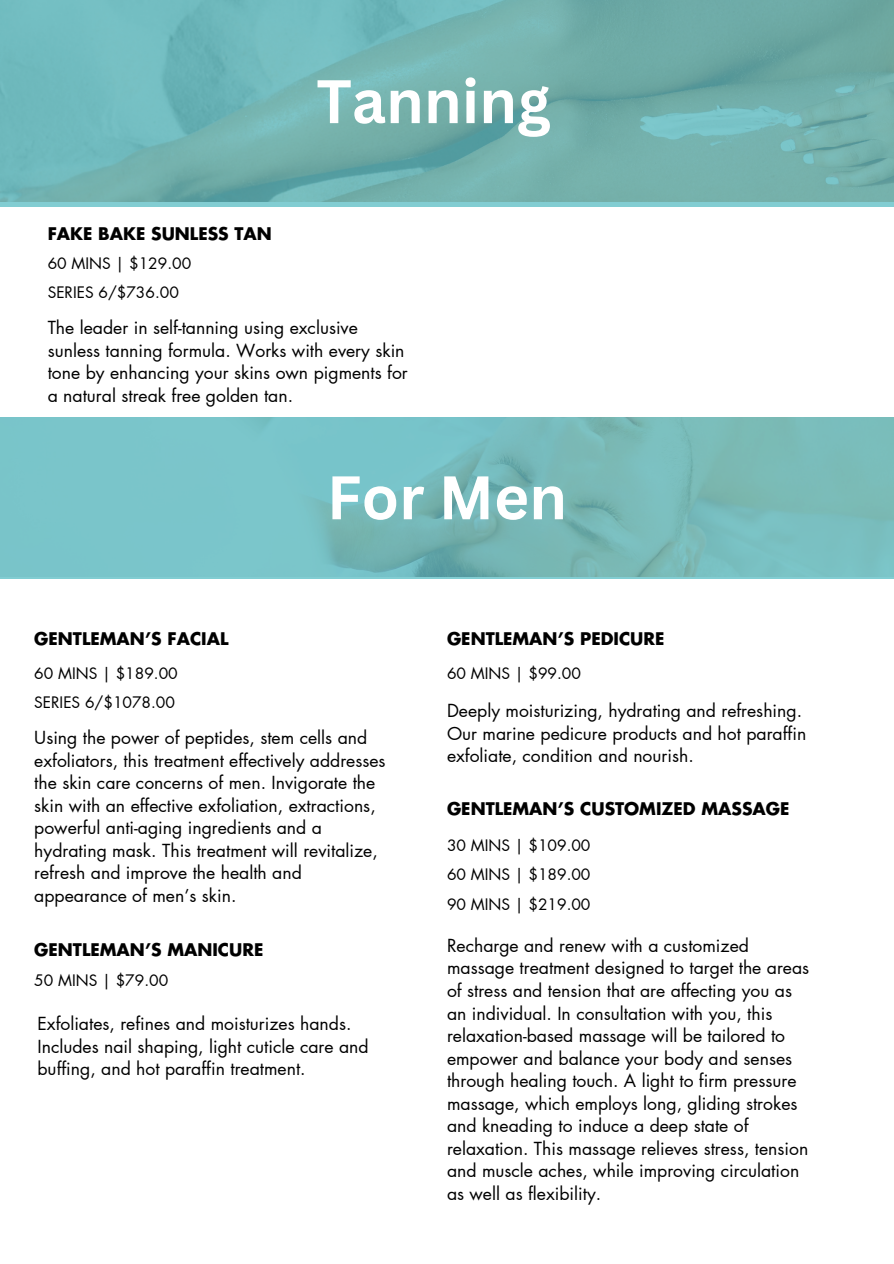
<style>
.page{position:relative;width:894px;height:1264px;background:#fff}
.page>*{position:absolute;margin:0;border:0;box-sizing:border-box;transform-origin:0 0}
.t1{font:700 60px "Canva Sans";color:#fff}
.t2{font:17.55px/22.5px "Futura LT Pro";color:#000}
.t3{font:700 16.95px "Futura LT Pro";color:#000}
.t4{font:15.45px "Futura LT Pro";color:#000}
</style>
<div class="page">
<svg style="left:0;top:0;width:893px;height:207px;background:#71b2b1"></svg>
<svg style="left:0;top:417px;width:893px;height:162px;background:#78bebf"></svg>
<h2 class="t3" style="left:48px;top:226px;width:225px">FAKE BAKE SUNLESS TAN</h2>
<p class="t4" style="left:48px;top:256px;width:145px">60 MINS | $129.00</p>
<p class="t4" style="left:48px;top:285px;width:133px">SERIES 6/$736.00</p>
<h3 class="t1" style="left:316px;top:59px;width:236px">Tanning</h3>
<p class="t2" style="left:48px;top:317px;width:361px">The leader in self-tanning using exclusive sunless tanning formula. Works with every skin tone by enhancing your skins own pigments for a natural streak free golden tan.</p>
<h2 class="t1" style="left:327px;top:455px;width:241px">For Men</h2>
<h2 class="t3" style="left:34px;top:631px;width:196px">GENTLEMAN’S FACIAL</h2>
<p class="t3" style="left:447px;top:631px;width:219px">GENTLEMAN’S PEDICURE</p>
<p class="t4" style="left:447px;top:666px;width:135px">60 MINS | $99.00</p>
<h3 class="t2" style="left:447px;top:700px;width:361px">Deeply moisturizing, hydrating and refreshing.<br>Our marine pedicure products and hot paraffin exfoliate, condition and nourish.</h3>
<p class="t4" style="left:34px;top:666px;width:145px">60 MINS | $189.00</p>
<h1 class="t4" style="left:34px;top:695px;width:142px">SERIES 6/$1078.00</h1>
<h1 class="t2" style="left:34px;top:727px;width:353px">Using the power of peptides, stem cells and exfoliators, this treatment effectively addresses the skin care concerns of men. Invigorate the skin with an effective exfoliation, extractions, powerful anti-aging ingredients and a hydrating mask. This treatment will revitalize, refresh and improve the health and appearance of men’s skin.</h1>
<p class="t3" style="left:447px;top:801px;width:344px">GENTLEMAN’S CUSTOMIZED MASSAGE</p>
<h2 class="t4" style="left:447px;top:838px;width:145px">30 MINS | $109.00</h2>
<p class="t4" style="left:447px;top:867px;width:145px">60 MINS | $189.00</p>
<p class="t4" style="left:447px;top:896px;width:145px">90 MINS | $219.00</p>
<p class="t3" style="left:34px;top:942px;width:230px">GENTLEMAN’S MANICURE</p>
<h3 class="t4" style="left:34px;top:973px;width:135px">50 MINS | $79.00</h3>
<h2 class="t2" style="left:37px;top:1013px;width:332px">Exfoliates, refines and moisturizes hands.<br>Includes nail shaping, light cuticle care and buffing, and hot paraffin treatment.</h2>
<p class="t2" style="left:447px;top:935px;width:363px">Recharge and renew with a customized massage treatment designed to target the areas of stress and tension that are affecting you as an individual. In consultation with you, this relaxation-based massage will be tailored to empower and balance your body and senses through healing touch. A light to firm pressure massage, which employs long, gliding strokes and kneading to induce a deep state of relaxation. This massage relieves stress, tension and muscle aches, while improving circulation as well as flexibility.</p>
</div>
